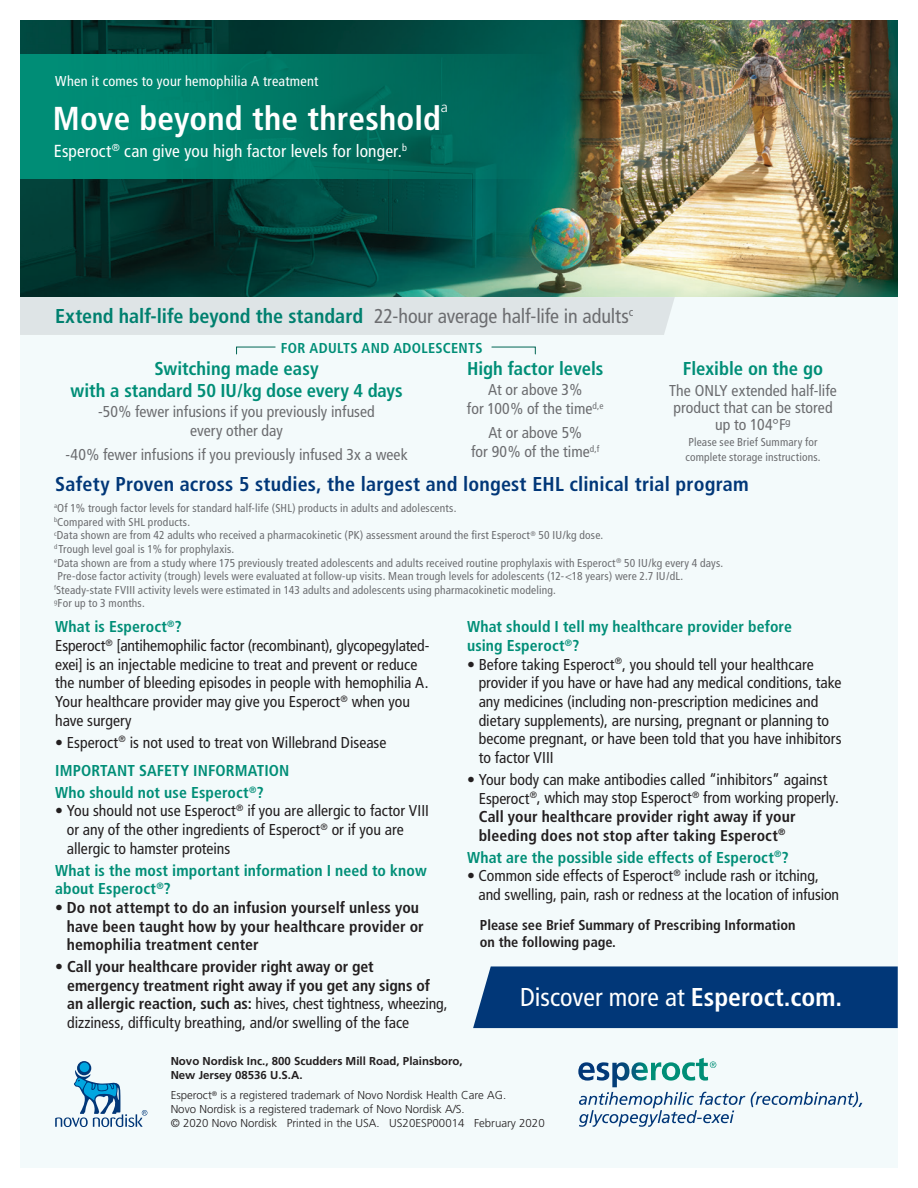
<style>
.page{position:relative;width:918px;height:1188px;background:#fff}
.page>*{position:absolute;margin:0;border:0;box-sizing:border-box;transform-origin:0 0}
.t1{font:700 condensed 33.15px "Frutiger";letter-spacing:.005em;color:#fff}
.t2{font:condensed 25.8px "Frutiger";color:#fff}
.t3{font:700 condensed 20.1px "Frutiger";letter-spacing:.01em;color:#013778}
.t4{font:700 condensed 20.1px "Frutiger";color:#00806f}
.t5{font:700 condensed 18.6px/21.5px "Frutiger";letter-spacing:-.005em;color:#008e77;text-align:center}
.t6{font:condensed 17.4px "Frutiger";letter-spacing:.005em;color:#fff}
.t7{font:condensed 15.75px/18.6px "Frutiger LT Std";color:#231f20}
.t8{font:700 condensed 15.75px/18.6px "Frutiger LT Std";color:#231f20}
.t9{font:condensed 15.75px/18.6px "Frutiger";color:#6c6d70;text-align:center}
.t10{font:700 condensed 15.75px/18.6px "Frutiger LT Std";letter-spacing:.005em;color:#008e77}
.t11{font:700 condensed 14.4px/17.2px "Frutiger LT Std";color:#231f20}
.t12{font:condensed 14.4px "Frutiger";letter-spacing:.015em;color:#fff}
.t13{font:700 condensed 14.4px "Frutiger";letter-spacing:.02em;color:#008e77}
.t14{font:300 14.25px "Frutiger";color:#fff}
.t15{font:condensed 11.4px/13.6px "Frutiger";letter-spacing:.015em;color:#6c6d70}
.t16{font:300 11.4px/13.8px "Frutiger LT Std";color:#231f20}
.t17{font:700 11.4px/13.8px "Frutiger";color:#231f20}
.s1{font-weight:400;color:#6c6d70}
.s2{font-weight:700;color:#008e77}
.s3{font-weight:400}
.s4{font-weight:700}
</style>
<div class="page">
<div style="left:20px;top:20px;width:878px;height:1148px;background:#f3fafb"></div>
<div style="left:20px;top:297px;width:655px;height:38px;background:#dee4e6"></div>
<img style="left:20px;top:20px;width:878px;height:277px">
<svg style="left:20px;top:54px;width:549px;height:125px;background:#007866"></svg>
<svg style="left:77px;top:1061px;width:14px;height:14px"></svg>
<div style="left:80px;top:1063px;width:9px;height:9px;background:#00a6e0;border-radius:50%"></div>
<svg style="left:55px;top:1070px;width:92px;height:57px"></svg>
<div style="left:473px;top:966px;width:425px;height:62px;background:#013778"></div>
<svg style="left:578px;top:1058px;width:284px;height:69px"></svg>
<svg style="left:236px;top:347px;width:40px;height:7px"></svg>
<svg style="left:491px;top:347px;width:45px;height:7px"></svg>
<p class="t12" style="left:55px;top:72px;width:265px">When it comes to your hemophilia A treatment</p>
<p class="t1" style="left:53px;top:99px;width:390px">Move beyond the threshold</p>
<p class="t14" style="left:441px;top:99px;width:9px">a</p>
<p class="t6" style="left:54px;top:141px;width:355px">Esperoct<sup>®</sup> can give you high factor levels for longer.<sup>b</sup></p>
<p class="t4" style="left:55px;top:304px;width:580px">Extend half-life beyond the standard <span class="s1">22-hour average half-life in adults</span><sup>c</sup></p>
<p class="t5" style="left:467px;top:358px;width:138px">High factor levels</p>
<p class="t9" style="left:467px;top:381px;width:138px">At or above 3%<br>for 100% of the time<sup>d,e</sup></p>
<p class="t9" style="left:471px;top:424px;width:130px">At or above 5%<br>for 90% of the time<sup>d,f</sup></p>
<p class="t13" style="left:281px;top:340px;width:203px">FOR ADULTS AND ADOLESCENTS</p>
<p class="t5" style="left:70px;top:358px;width:334px">Switching made easy<br>with a standard 50 IU/kg dose every 4 days</p>
<p class="t9" style="left:98px;top:402px;width:278px">-50% fewer infusions if you previously infused every other day</p>
<p class="t9" style="left:65px;top:445px;width:344px">-40% fewer infusions if you previously infused 3x a week</p>
<p class="t3" style="left:55px;top:472px;width:695px">Safety Proven across 5 studies, the largest and longest EHL clinical trial program</p>
<p class="t5" style="left:683px;top:358px;width:142px">Flexible on the go</p>
<p class="t9" style="left:669px;top:382px;width:169px;line-height:17.2px">The ONLY extended half-life product that can be stored up to 104°F<sup>g</sup></p>
<p class="t15" style="left:685px;top:435px;width:137px;line-height:14.4px">Please see Brief Summary for complete storage instructions.</p>
<p class="t15" style="left:54px;top:501px;width:671px"><sup>a</sup>Of 1% trough factor levels for standard half-life (SHL) products in adults and adolescents.<br><sup>b</sup>Compared with SHL products.<br><sup>c</sup>Data shown are from 42 adults who received a pharmacokinetic (PK) assessment around the first Esperoct<sup>®</sup> 50 IU/kg dose.<br><sup>d</sup> Trough level goal is 1% for prophylaxis.<br><sup>e</sup>Data shown are from a study where 175 previously treated adolescents and adults received routine prophylaxis with Esperoct<sup>®</sup> 50 IU/kg every 4 days.<br>Pre-dose factor activity (trough) levels were evaluated at follow-up visits. Mean trough levels for adolescents (12-&lt;18 years) were 2.7 IU/dL. <sup>f</sup>Steady-state FVIII activity levels were estimated in 143 adults and adolescents using pharmacokinetic modeling.<br><sup>g</sup>For up to 3 months.</p>
<p class="t7" style="left:55px;top:618px;width:376px"><span class="s2">What is Esperoct</span><sup>®</sup><span class="s2">?<br></span>Esperoct<sup>®</sup> [antihemophilic factor (recombinant), glycopegylated&shy;exei] is an injectable medicine to treat and prevent or reduce the number of bleeding episodes in people with hemophilia A.<br>Your healthcare provider may give you Esperoct<sup>®</sup> when you have surgery</p>
<p class="t7" style="left:55px;top:728px;width:333px;line-height:28.2px">• Esperoct<sup>®</sup> is not used to treat von Willebrand Disease<br><span class="s2">IMPORTANT SAFETY INFORMATION</span></p>
<p class="t10" style="left:55px;top:783px;width:210px">Who should not use Esperoct<sup>®</sup>?</p>
<p class="t7" style="left:67px;top:802px;width:364px;text-indent:-12px">• You should not use Esperoct<sup>®</sup> if you are allergic to factor VIII or any of the other ingredients of Esperoct<sup>®</sup> or if you are allergic to hamster proteins</p>
<p class="t10" style="left:55px;top:861px;width:373px">What is the most important information I need to know about Esperoct<sup>®</sup>?</p>
<p class="t8" style="left:67px;top:898px;width:359px;text-indent:-12px"><span class="s3">•</span> Do not attempt to do an infusion yourself unless you have been taught how by your healthcare provider or hemophilia treatment center</p>
<p class="t8" style="left:67px;top:957px;width:382px;text-indent:-12px"><span class="s3">•</span> Call your healthcare provider right away or get emergency treatment right away if you get any signs of an allergic reaction, such as: <span class="s3">hives, chest tightness, wheezing, dizziness, difficulty breathing, and/or swelling of the face</span></p>
<p class="t10" style="left:467px;top:618px;width:327px">What should I tell my healthcare provider before using Esperoct<sup>®</sup>?</p>
<p class="t7" style="left:479px;top:655px;width:364px;text-indent:-12px">• Before taking Esperoct<sup>®</sup>, you should tell your healthcare provider if you have or have had any medical conditions, take any medicines (including non-prescription medicines and dietary supplements), are nursing, pregnant or planning to become pregnant, or have been told that you have inhibitors to factor VIII</p>
<p class="t7" style="left:479px;top:770px;width:362px;text-indent:-12px">• Your body can make antibodies called “inhibitors” against Esperoct<sup>®</sup>, which may stop Esperoct<sup>®</sup> from working properly.<br><span class="s4">Call your healthcare provider right away if your bleeding does not stop after taking Esperoct</span><sup>®</sup></p>
<p class="t10" style="left:467px;top:848px;width:323px">What are the possible side effects of Esperoct<sup>®</sup>?</p>
<p class="t7" style="left:479px;top:867px;width:362px;text-indent:-12px">• Common side effects of Esperoct<sup>®</sup> include rash or itching, and swelling, pain, rash or redness at the location of infusion</p>
<p class="t11" style="left:480px;top:916px;width:317px">Please see Brief Summary of Prescribing Information on the following page.</p>
<p class="t2" style="left:520px;top:982px;width:324px">Discover more at <span class="s4">Esperoct.com.</span></p>
<p class="t17" style="left:171px;top:1055px;width:293px">Novo Nordisk Inc., 800 Scudders Mill Road, Plainsboro,<br>New Jersey 08536 U.S.A.</p>
<p class="t16" style="left:171px;top:1089px;width:376px">Esperoct<sup>®</sup> is a registered trademark of Novo Nordisk Health Care AG.<br>Novo Nordisk is a registered trademark of Novo Nordisk A/S.<br>© 2020 Novo Nordisk Printed in the USA. US20ESP00014 February 2020</p>
</div>
